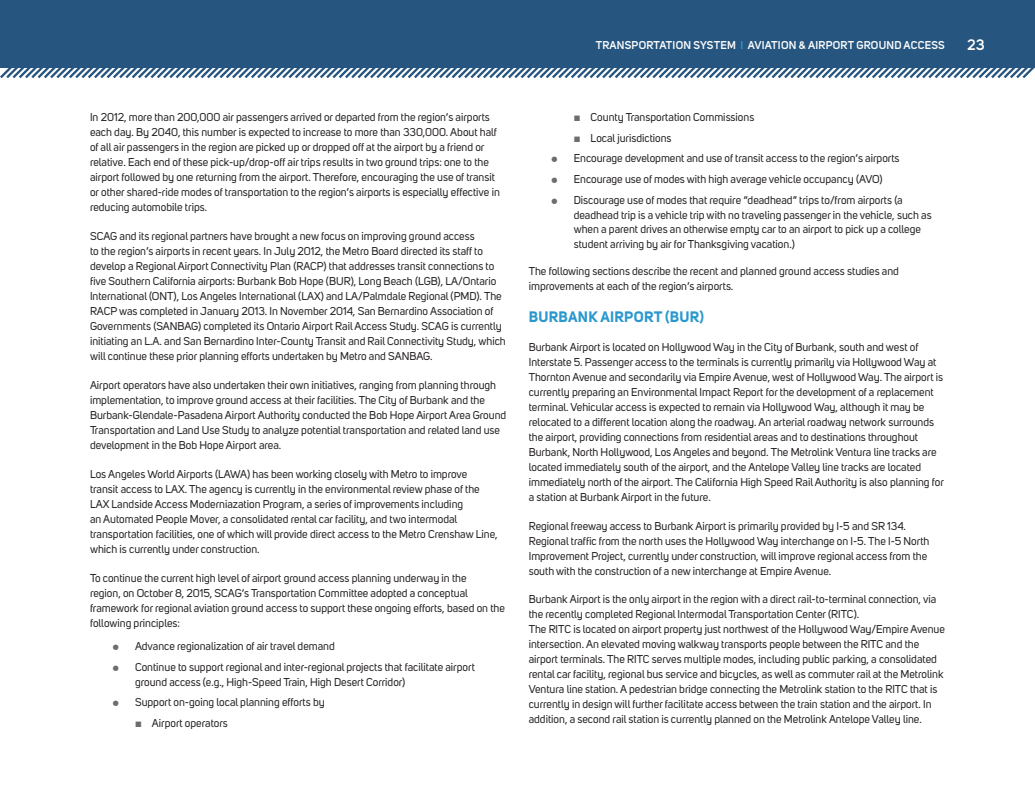
<style>
.page{position:relative;width:1035px;height:810px;background:#fff}
.page>*{position:absolute;margin:0;border:0;box-sizing:border-box;transform-origin:0 0}
.t1{font:700 15px "Uni Sans";letter-spacing:.02em;color:#2b98cd}
.t2{font:600 15px "Uni Sans";color:#fff}
.t3{font:11.25px/15px "Uni Sans";color:#231f20}
.t4{font:600 11.25px "Uni Sans";letter-spacing:.02em;color:#fff}
.s1{color:#2b98cd}
</style>
<div class="page">
<div style="left:0;top:0;width:1035px;height:68px;background:#26557f"></div>
<svg style="left:0;top:68px;width:1035px;height:11px"></svg>
<p class="t4" style="left:596px;top:37px;width:351px">TRANSPORTATION SYSTEM <span class="s1">I</span> AVIATION &amp; AIRPORT GROUND ACCESS</p>
<h1 class="t2" style="left:967px;top:34px;width:19px">23</h1>
<p class="t3" style="left:90px;top:110px;width:411px">In 2012, more than 200,000 air passengers arrived or departed from the region’s airports each day. By 2040, this number is expected to increase to more than 330,000. About half of all air passengers in the region are picked up or dropped off at the airport by a friend or relative. Each end of these pick-up/drop-off air trips results in two ground trips: one to the airport followed by one returning from the airport. Therefore, encouraging the use of transit or other shared-ride modes of transportation to the region’s airports is especially effective in reducing automobile trips.</p>
<p class="t3" style="left:90px;top:229px;width:417px">SCAG and its regional partners have brought a new focus on improving ground access<br>to the region’s airports in recent years. In July 2012, the Metro Board directed its staff to develop a Regional Airport Connectivity Plan (RACP) that addresses transit connections to five Southern California airports: Burbank Bob Hope (BUR), Long Beach (LGB), LA/Ontario International (ONT), Los Angeles International (LAX) and LA/Palmdale Regional (PMD). The RACP was completed in January 2013. In November 2014, San Bernardino Association of Governments (SANBAG) completed its Ontario Airport Rail Access Study. SCAG is currently initiating an L.A. and San Bernardino Inter-County Transit and Rail Connectivity Study, which will continue these prior planning efforts undertaken by Metro and SANBAG.</p>
<p class="t3" style="left:90px;top:378px;width:418px">Airport operators have also undertaken their own initiatives, ranging from planning through implementation, to improve ground access at their facilities. The City of Burbank and the Burbank-Glendale-Pasadena Airport Authority conducted the Bob Hope Airport Area Ground Transportation and Land Use Study to analyze potential transportation and related land use development in the Bob Hope Airport area.</p>
<p class="t3" style="left:90px;top:466px;width:409px">Los Angeles World Airports (LAWA) has been working closely with Metro to improve transit access to LAX. The agency is currently in the environmental review phase of the LAX Landside Access Moderniazation Program, a series of improvements including<br>an Automated People Mover, a consolidated rental car facility, and two intermodal transportation facilities, one of which will provide direct access to the Metro Crenshaw Line, which is currently under construction.</p>
<p class="t3" style="left:90px;top:570px;width:416px">To continue the current high level of airport ground access planning underway in the<br>region, on October 8, 2015, SCAG’s Transportation Committee adopted a conceptual framework for regional aviation ground access to support these ongoing efforts, based on the following principles:</p>
<p class="t3" style="left:135px;top:639px;width:201px">Advance regionalization of air travel demand</p>
<p class="t3" style="left:135px;top:659px;width:341px">Continue to support regional and inter-regional projects that facilitate airport ground access (e.g., High-Speed Train, High Desert Corridor)</p>
<p class="t3" style="left:135px;top:695px;width:191px">Support on-going local planning efforts by</p>
<p class="t3" style="left:152px;top:716px;width:78px">Airport operators</p>
<p class="t3" style="left:591px;top:110px;width:165px">County Transportation Commissions</p>
<p class="t3" style="left:591px;top:130px;width:83px">Local jurisdictions</p>
<p class="t3" style="left:574px;top:151px;width:327px">Encourage development and use of transit access to the region’s airports</p>
<p class="t3" style="left:574px;top:172px;width:310px">Encourage use of modes with high average vehicle occupancy (AVO)</p>
<p class="t3" style="left:574px;top:192px;width:359px">Discourage use of modes that require “deadhead” trips to/from airports (a deadhead trip is a vehicle trip with no traveling passenger in the vehicle, such as when a parent drives an otherwise empty car to an airport to pick up a college student arriving by air for Thanksgiving vacation.)</p>
<p class="t3" style="left:529px;top:263px;width:372px">The following sections describe the recent and planned ground access studies and improvements at each of the region’s airports.</p>
<p class="t1" style="left:529px;top:307px;width:177px">BURBANK AIRPORT (BUR)</p>
<p class="t3" style="left:529px;top:339px;width:417px">Burbank Airport is located on Hollywood Way in the City of Burbank, south and west of Interstate 5. Passenger access to the terminals is currently primarily via Hollywood Way at Thornton Avenue and secondarily via Empire Avenue, west of Hollywood Way. The airport is currently preparing an Environmental Impact Report for the development of a replacement terminal. Vehicular access is expected to remain via Hollywood Way, although it may be relocated to a different location along the roadway. An arterial roadway network surrounds the airport, providing connections from residential areas and to destinations throughout Burbank, North Hollywood, Los Angeles and beyond. The Metrolink Ventura line tracks are located immediately south of the airport, and the Antelope Valley line tracks are located immediately north of the airport. The California High Speed Rail Authority is also planning for a station at Burbank Airport in the future.</p>
<p class="t3" style="left:529px;top:518px;width:402px">Regional freeway access to Burbank Airport is primarily provided by I-5 and SR 134.<br>Regional traffic from the north uses the Hollywood Way interchange on I-5. The I-5 North Improvement Project, currently under construction, will improve regional access from the south with the construction of a new interchange at Empire Avenue.</p>
<p class="t3" style="left:529px;top:592px;width:418px">Burbank Airport is the only airport in the region with a direct rail-to-terminal connection, via the recently completed Regional Intermodal Transportation Center (RITC).<br>The RITC is located on airport property just northwest of the Hollywood Way/Empire Avenue intersection. An elevated moving walkway transports people between the RITC and the airport terminals. The RITC serves multiple modes, including public parking, a consolidated rental car facility, regional bus service and bicycles, as well as commuter rail at the Metrolink Ventura line station. A pedestrian bridge connecting the Metrolink station to the RITC that is currently in design will further facilitate access between the train station and the airport. In addition, a second rail station is currently planned on the Metrolink Antelope Valley line.</p>
</div>
